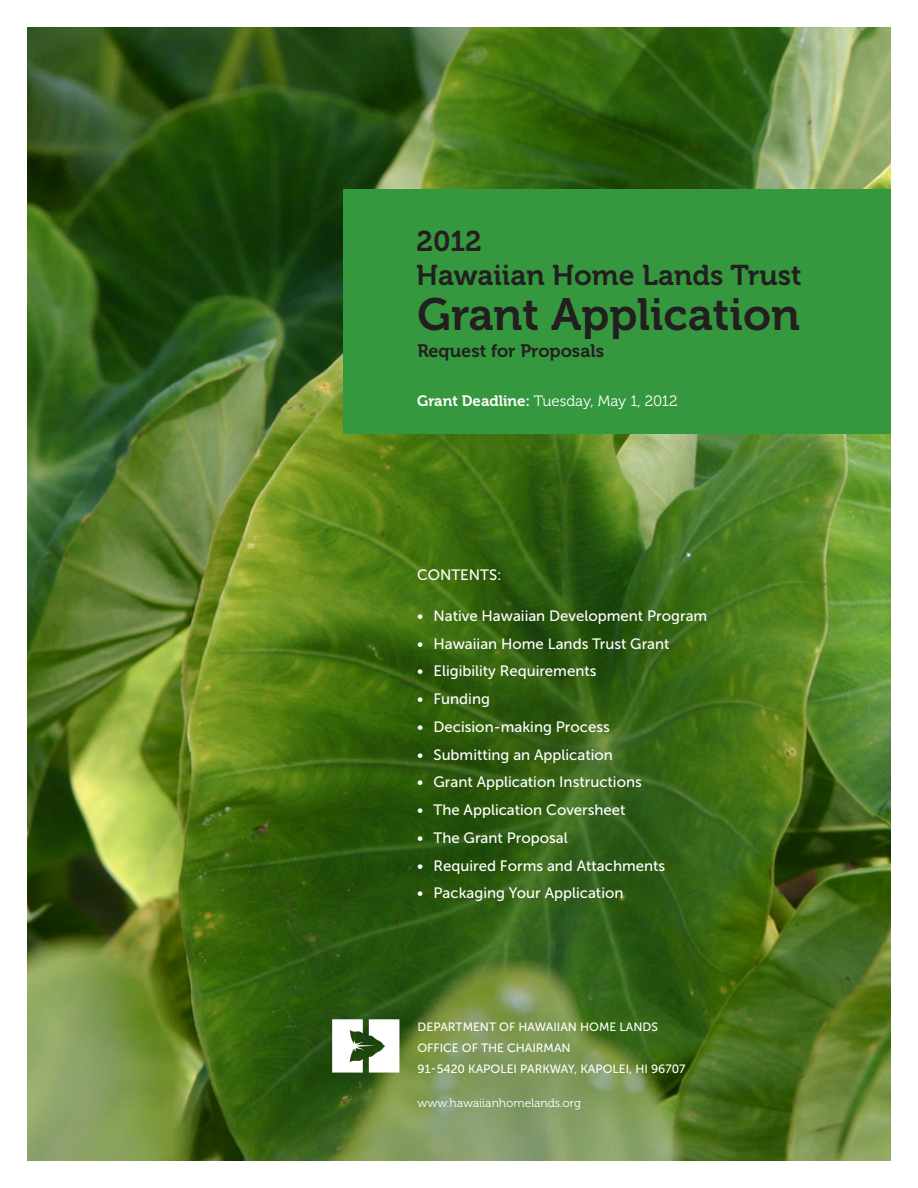
<style>
.page{position:relative;width:918px;height:1188px;background:#fff}
.page>*{position:absolute;margin:0;border:0;box-sizing:border-box;transform-origin:0 0}
.t1{font:45px "Museo 700";color:#231f20}
.t2{font:28.5px "Museo 700";color:#231f20}
.t3{font:18px "Museo 700";color:#231f20}
.Contents_Copy{font:15px "Museo Sans 500";color:#fff}
.Body_copy{font:15px "Museo 300";color:#fff}
.Body_copy-2{font:15px "Museo Sans 500";color:#fff}
.Body_copy-3{font:12px/21px "Museo Sans 500";color:#fff}
.Body_copy-4{font:12px "Museo 300";color:#fff}
.s1{font-family:"Museo 700"}
</style>
<div class="page">
<img style="left:27px;top:27px;width:864px;height:1134px">
<div style="left:344px;top:189px;width:547px;height:244px;background:#35983f"></div>
<svg style="left:332px;top:1019px;width:67px;height:54px"></svg>
<p class="t2" style="left:417px;top:225px;width:67px">2012</p>
<p class="t2" style="left:416px;top:259px;width:387px">Hawaiian Home Lands Trust</p>
<p class="t1" style="left:417px;top:289px;width:384px">Grant Application</p>
<p class="t3" style="left:417px;top:341px;width:188px">Request for Proposals</p>
<p class="Body_copy" style="left:417px;top:393px;width:262px"><span class="s1">Grant Deadline:</span> Tuesday, May 1, 2012</p>
<p class="Body_copy-2" style="left:417px;top:566px;width:86px">CONTENTS:</p>
<p class="Contents_Copy" style="left:417px;top:607px;width:292px">• Native Hawaiian Development Program</p>
<p class="Contents_Copy" style="left:417px;top:635px;width:254px">• Hawaiian Home Lands Trust Grant</p>
<p class="Contents_Copy" style="left:417px;top:663px;width:181px">• Eligibility Requirements</p>
<p class="Contents_Copy" style="left:417px;top:691px;width:74px">• Funding</p>
<p class="Contents_Copy" style="left:417px;top:718px;width:194px">• Decision-making Process</p>
<p class="Contents_Copy" style="left:417px;top:746px;width:197px">• Submitting an Application</p>
<p class="Contents_Copy" style="left:417px;top:774px;width:226px">• Grant Application Instructions</p>
<p class="Contents_Copy" style="left:417px;top:802px;width:210px">• The Application Coversheet</p>
<p class="Contents_Copy" style="left:417px;top:829px;width:152px">• The Grant Proposal</p>
<p class="Contents_Copy" style="left:417px;top:857px;width:250px">• Required Forms and Attachments</p>
<p class="Contents_Copy" style="left:417px;top:885px;width:208px">• Packaging Your Application</p>
<p class="Body_copy-3" style="left:417px;top:1016px;width:270px">DEPARTMENT OF HAWAIIAN HOME LANDS<br>OFFICE OF THE CHAIRMAN<br>91-5420 KAPOLEI PARKWAY, KAPOLEI, HI 96707</p>
<p class="Body_copy-4" style="left:417px;top:1096px;width:165px">www.hawaiianhomelands.org</p>
</div>
